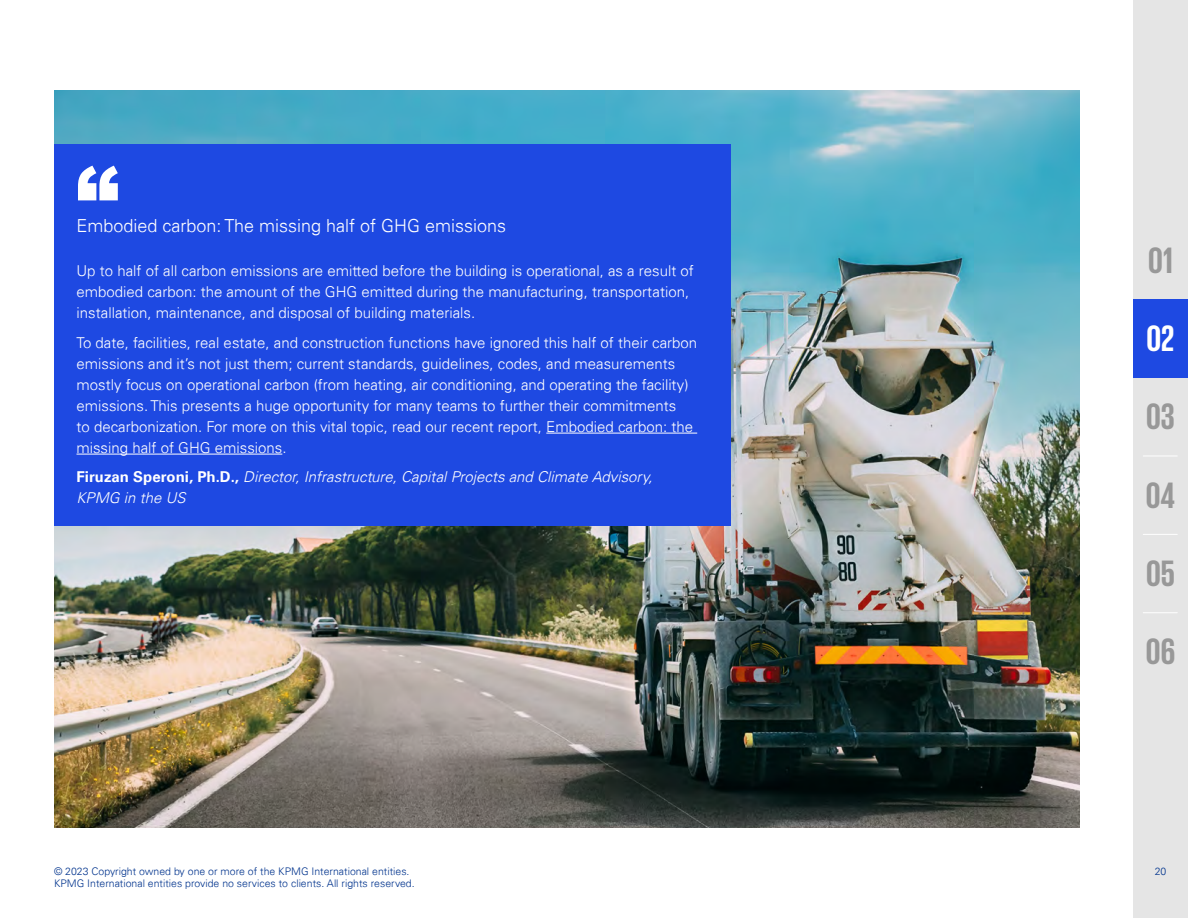
<style>
.page{position:relative;width:1188px;height:918px;background:#fff}
.page>*{position:absolute;margin:0;border:0;box-sizing:border-box;transform-origin:0 0}
.t1{font:700 37.5px/78.3px "KPMG";color:#989898;text-align:justify}
.t2{font:700 37.5px "KPMG";color:#fff}
.t3{font:300 18px "Univers 45";color:#fff}
.t4{font:300 15px/21px "Univers 45";color:#fff}
.t5{font:italic 300 15px/21px "Univers 45";color:#fff}
.t6{font:300 10.5px/12px "Univers 45";color:#00338d}
.s1{font-family:"Univers";font-weight:700;font-style:normal}
</style>
<div class="page">
<img style="left:54px;top:90px;width:1026px;height:738px">
<div style="left:54px;top:144px;width:676px;height:382px;background:#1e49e2"></div>
<hr style="left:546px;top:433px;width:151px;height:1px;background:#fff">
<hr style="left:76px;top:454px;width:206px;height:1px;background:#fff">
<svg style="left:78px;top:166px;width:40px;height:34px"></svg>
<div style="left:1134px;top:0;width:54px;height:918px;background:#e5e5e5"></div>
<div style="left:1134px;top:300px;width:54px;height:78px;background:#1e49e2"></div>
<hr style="left:1143px;top:456px;width:34px;height:1px;background:#fff">
<hr style="left:1143px;top:534px;width:34px;height:1px;background:#fff">
<hr style="left:1143px;top:612px;width:34px;height:1px;background:#fff">
<p class="t3" style="left:76px;top:215px;width:431px">Embodied carbon: The missing half of GHG emissions</p>
<p class="t4" style="left:76px;top:260px;width:619px">Up to half of all carbon emissions are emitted before the building is operational, as a result of embodied carbon: the amount of the GHG emitted during the manufacturing, transportation, installation, maintenance, and disposal of building materials.</p>
<p class="t4" style="left:76px;top:332px;width:622px">To date, facilities, real estate, and construction functions have ignored this half of their carbon emissions and it’s not just them; current standards, guidelines, codes, and measurements mostly focus on operational carbon (from heating, air conditioning, and operating the facility) emissions. This presents a huge opportunity for many teams to further their commitments<br>to decarbonization. For more on this vital topic, read our recent report, Embodied carbon: the missing half of GHG emissions.</p>
<p class="t5" style="left:76px;top:466px;width:578px"><span class="s1">Firuzan Speroni, Ph.D.,</span> Director, Infrastructure, Capital Projects and Climate Advisory,<br>KPMG in the US</p>
<p class="t6" style="left:54px;top:865px;width:362px">© 2023 Copyright owned by one or more of the KPMG International entities.<br>KPMG International entities provide no services to clients. All rights reserved.</p>
<h1 class="t1" style="left:1148px;top:220px;width:26px">01</h1>
<h1 class="t2" style="left:1147px;top:319px;width:29px">02</h1>
<h1 class="t1" style="left:1146px;top:376px;width:31px">03<br>04<br>05<br>06</h1>
<p class="t6" style="left:1155px;top:865px;width:13px">20</p>
</div>
